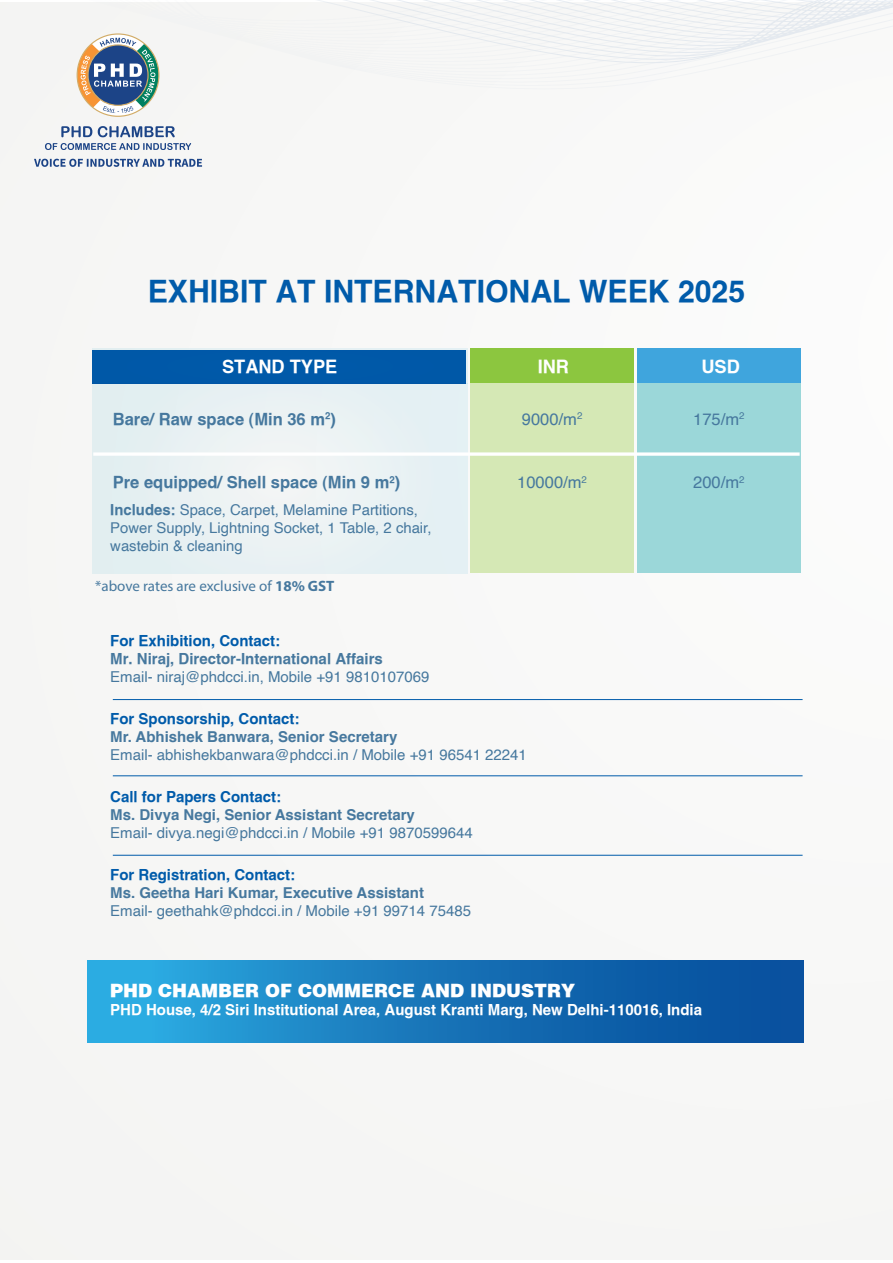
<style>
.page{position:relative;width:893px;height:1263px;background:#fff}
.page>*{position:absolute;margin:0;border:0;box-sizing:border-box;transform-origin:0 0}
.t1{font:700 30.15px "Helvetica";color:#005baa}
.t2{font:700 18.15px "Helvetica";color:#fff}
.t3{font:900 18px "Helvetica";color:#fff}
.t4{font:700 16.5px "Helvetica";color:#46789e}
.t5{font:16.5px "Helvetica";color:#46789e}
.t6{font:15px "Helvetica";color:#46789e}
.t7{font:700 15px "Helvetica";color:#46789e}
.t8{font:700 15px "Helvetica";color:#005baa}
.t9{font:700 15px "Helvetica";color:#fff}
.t10{font:700 15px "Helvetica";color:#46789e}
.t11{font:15px "Myriad Pro";color:#46789e}
.t12{font:14.85px/17.9px "Helvetica";color:#46789e}
.s1{font-weight:700}
</style>
<div class="page">
<div style="left:0;top:3px;width:893px;height:1256px;background:#f7f7f6"></div>
<svg style="left:73px;top:0;width:820px;height:81px"></svg>
<svg style="left:77px;top:38px;width:82px;height:75px"></svg>
<svg style="left:61px;top:126px;width:114px;height:11px"></svg>
<svg style="left:45px;top:143px;width:146px;height:7px"></svg>
<svg style="left:34px;top:159px;width:168px;height:8px"></svg>
<div style="left:87px;top:960px;width:716px;height:82px;background:linear-gradient(to right,#2cace2,#044595)"></div>
<div style="left:92px;top:383px;width:375px;height:190px;background:#e7f1f3"></div>
<div style="left:470px;top:383px;width:164px;height:190px;background:#d5e8b5"></div>
<div style="left:637px;top:383px;width:164px;height:190px;background:#9bd7d9"></div>
<div style="left:92px;top:348px;width:375px;height:35px;background:#0058a8"></div>
<div style="left:470px;top:348px;width:164px;height:35px;background:#8cc63f"></div>
<div style="left:637px;top:348px;width:164px;height:35px;background:#3fa5dd"></div>
<svg style="left:93px;top:452px;width:707px;height:4px;background:#f7fbf9"></svg>
<hr style="left:113px;top:699px;width:690px;height:1px;background:#005baa">
<hr style="left:113px;top:775px;width:690px;height:1px;background:#005baa">
<hr style="left:113px;top:855px;width:690px;height:1px;background:#005baa">
<h1 class="t1" style="left:148px;top:271px;width:599px">EXHIBIT AT INTERNATIONAL WEEK 2025</h1>
<p class="t2" style="left:222px;top:354px;width:117px">STAND TYPE</p>
<p class="t2" style="left:538px;top:354px;width:33px">INR</p>
<p class="t2" style="left:701px;top:354px;width:40px">USD</p>
<p class="t4" style="left:113px;top:408px;width:225px">Bare/ Raw space (Min 36 m<sup>2</sup>)</p>
<p class="t5" style="left:522px;top:406px;width:62px">9000/m<sup>2</sup></p>
<p class="t5" style="left:693px;top:406px;width:53px">175/m<sup>2</sup></p>
<p class="t4" style="left:113px;top:471px;width:289px">Pre equipped/ Shell space (Min 9 m<sup>2</sup>)</p>
<p class="t5" style="left:517px;top:470px;width:71px">10000/m<sup>2</sup></p>
<p class="t5" style="left:693px;top:470px;width:53px">200/m<sup>2</sup></p>
<p class="t12" style="left:110px;top:502px;width:323px"><span class="s1">Includes:</span> Space, Carpet, Melamine Partitions,<br>Power Supply, Lightning Socket, 1 Table, 2 chair, wastebin &amp; cleaning</p>
<p class="t11" style="left:95px;top:577px;width:241px">*above rates are exclusive of <span class="s1">18% GST</span></p>
<p class="t8" style="left:110px;top:630px;width:172px">For Exhibition, Contact:</p>
<p class="t10" style="left:110px;top:648px;width:274px">Mr. Niraj, Director-International Affairs</p>
<p class="t6" style="left:110px;top:665px;width:321px">Email- niraj@phdcci.in, Mobile +91 9810107069</p>
<p class="t8" style="left:110px;top:708px;width:191px">For Sponsorship, Contact:</p>
<p class="t7" style="left:110px;top:724px;width:289px">Mr. Abhishek Banwara, Senior Secretary</p>
<p class="t6" style="left:110px;top:743px;width:418px">Email- abhishekbanwara@phdcci.in / Mobile +91 96541 22241</p>
<p class="t8" style="left:110px;top:786px;width:172px">Call for Papers Contact:</p>
<p class="t7" style="left:110px;top:802px;width:306px">Ms. Divya Negi, Senior Assistant Secretary</p>
<p class="t6" style="left:110px;top:821px;width:364px">Email- divya.negi@phdcci.in / Mobile +91 9870599644</p>
<p class="t8" style="left:110px;top:864px;width:187px">For Registration, Contact:</p>
<p class="t7" style="left:110px;top:880px;width:315px">Ms. Geetha Hari Kumar, Executive Assistant</p>
<p class="t6" style="left:110px;top:899px;width:362px">Email- geethahk@phdcci.in / Mobile +91 99714 75485</p>
<p class="t3" style="left:110px;top:978px;width:466px">PHD CHAMBER OF COMMERCE AND INDUSTRY</p>
<p class="t9" style="left:110px;top:999px;width:593px">PHD House, 4/2 Siri Institutional Area, August Kranti Marg, New Delhi-110016, India</p>
</div>
